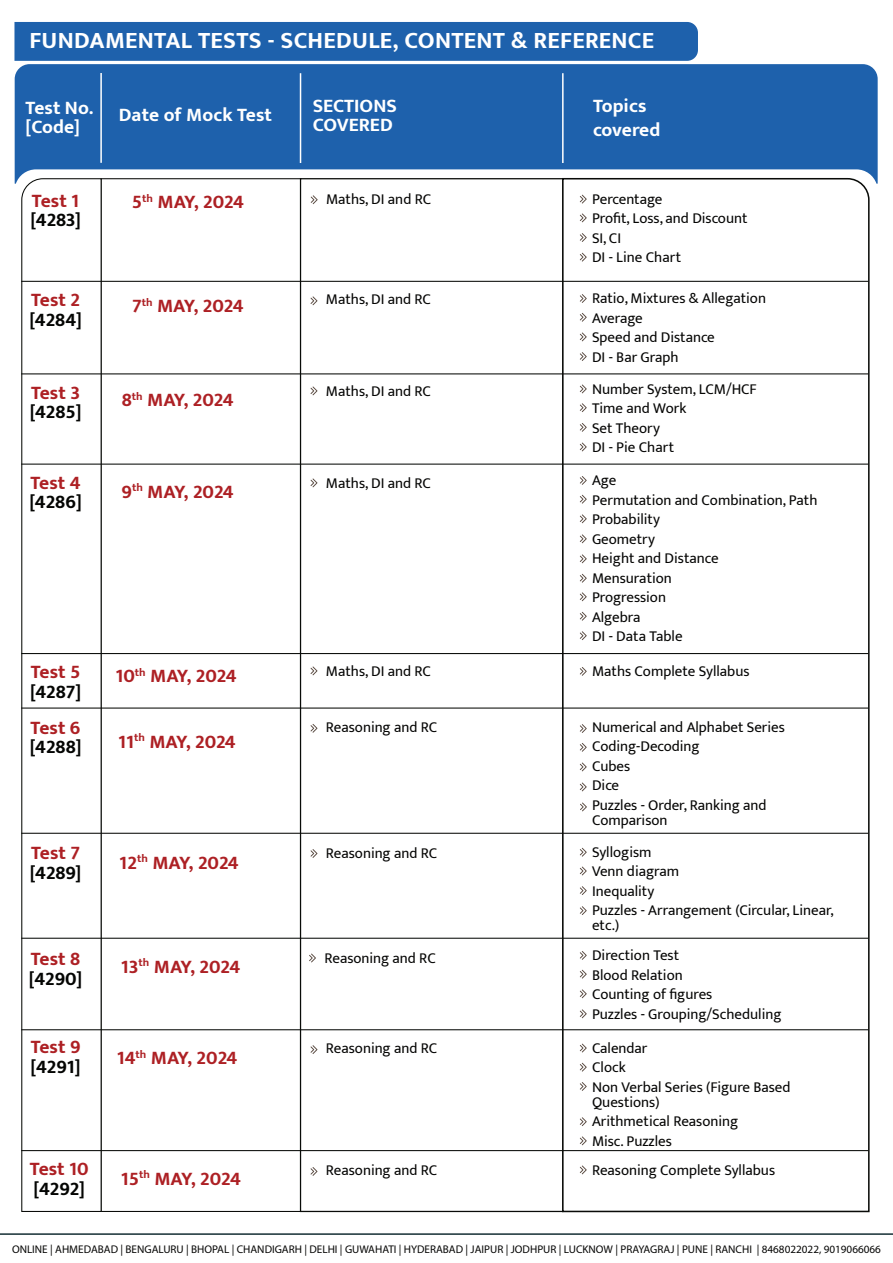
<style>
.page{position:relative;width:893px;height:1263px;background:#fff}
.page>*{position:absolute;margin:0;border:0;box-sizing:border-box;transform-origin:0 0}
.t1{font:700 24px "Mukta";letter-spacing:.01em;color:#fff}
.t2{font:700 19.5px "Mukta";color:#ad2024}
.t3{font:700 19.5px "Mukta";color:#040503}
.t4{font:700 19.5px/19.5px "Mukta";color:#fff}
.t5{font:15px/19.5px "Mukta";color:#050504}
.t6{font:11.1px "Myriad Pro";color:#050504}
</style>
<div class="page">
<hr style="left:0;top:1233px;width:893px;height:2px;background:#152e34">
<svg style="left:15px;top:64px;width:863px;height:120px;background:#2e6cb2"></svg>
<hr style="left:100px;top:73px;width:2px;height:90px;background:#fff">
<hr style="left:300px;top:73px;width:1px;height:90px;background:#fff">
<hr style="left:562px;top:73px;width:2px;height:90px;background:#fff">
<div style="left:14px;top:22px;width:684px;height:39px;background:#1e61ac"></div>
<div style="left:101px;top:178px;width:200px;height:1034px;background:#fff"></div>
<div style="left:300px;top:178px;width:263px;height:1034px;background:#fff;border:1px solid #090b08"></div>
<svg style="left:561px;top:177px;width:309px;height:1036px"></svg>
<svg style="left:21px;top:178px;width:81px;height:1034px"></svg>
<svg style="left:311px;top:195px;width:7px;height:9px"></svg>
<svg style="left:580px;top:195px;width:7px;height:9px"></svg>
<svg style="left:580px;top:213px;width:7px;height:9px"></svg>
<svg style="left:580px;top:233px;width:7px;height:9px"></svg>
<svg style="left:580px;top:253px;width:7px;height:9px"></svg>
<svg style="left:310px;top:478px;width:7px;height:9px"></svg>
<svg style="left:580px;top:476px;width:7px;height:9px"></svg>
<svg style="left:580px;top:495px;width:7px;height:9px"></svg>
<svg style="left:580px;top:514px;width:7px;height:9px"></svg>
<svg style="left:580px;top:534px;width:7px;height:9px"></svg>
<svg style="left:580px;top:631px;width:7px;height:9px"></svg>
<svg style="left:580px;top:612px;width:7px;height:9px"></svg>
<svg style="left:580px;top:592px;width:7px;height:9px"></svg>
<svg style="left:580px;top:574px;width:7px;height:9px"></svg>
<svg style="left:580px;top:554px;width:7px;height:9px"></svg>
<svg style="left:310px;top:1045px;width:7px;height:9px"></svg>
<svg style="left:580px;top:1043px;width:7px;height:9px"></svg>
<svg style="left:580px;top:1063px;width:7px;height:9px"></svg>
<svg style="left:580px;top:1082px;width:7px;height:9px"></svg>
<svg style="left:580px;top:1117px;width:7px;height:9px"></svg>
<svg style="left:580px;top:1136px;width:7px;height:9px"></svg>
<svg style="left:310px;top:1167px;width:7px;height:9px"></svg>
<svg style="left:580px;top:1165px;width:7px;height:9px"></svg>
<svg style="left:309px;top:953px;width:7px;height:9px"></svg>
<svg style="left:580px;top:951px;width:7px;height:9px"></svg>
<svg style="left:580px;top:970px;width:7px;height:9px"></svg>
<svg style="left:580px;top:989px;width:7px;height:9px"></svg>
<svg style="left:580px;top:1009px;width:7px;height:9px"></svg>
<svg style="left:310px;top:849px;width:7px;height:9px"></svg>
<svg style="left:580px;top:848px;width:7px;height:9px"></svg>
<svg style="left:580px;top:866px;width:7px;height:9px"></svg>
<svg style="left:580px;top:886px;width:7px;height:9px"></svg>
<svg style="left:580px;top:906px;width:7px;height:9px"></svg>
<svg style="left:310px;top:724px;width:7px;height:9px"></svg>
<svg style="left:580px;top:724px;width:7px;height:9px"></svg>
<svg style="left:580px;top:743px;width:7px;height:9px"></svg>
<svg style="left:580px;top:762px;width:7px;height:9px"></svg>
<svg style="left:580px;top:782px;width:7px;height:9px"></svg>
<svg style="left:580px;top:802px;width:7px;height:9px"></svg>
<svg style="left:310px;top:666px;width:7px;height:9px"></svg>
<svg style="left:580px;top:667px;width:7px;height:9px"></svg>
<svg style="left:310px;top:386px;width:7px;height:9px"></svg>
<svg style="left:580px;top:384px;width:7px;height:9px"></svg>
<svg style="left:580px;top:403px;width:7px;height:9px"></svg>
<svg style="left:580px;top:423px;width:7px;height:9px"></svg>
<svg style="left:580px;top:442px;width:7px;height:9px"></svg>
<svg style="left:310px;top:296px;width:7px;height:9px"></svg>
<svg style="left:580px;top:294px;width:7px;height:9px"></svg>
<svg style="left:580px;top:313px;width:7px;height:9px"></svg>
<svg style="left:580px;top:332px;width:7px;height:9px"></svg>
<svg style="left:580px;top:352px;width:7px;height:9px"></svg>
<hr style="left:21px;top:281px;width:847px;height:1px;background:#090b08">
<hr style="left:21px;top:373px;width:847px;height:1px;background:#090b08">
<hr style="left:21px;top:464px;width:847px;height:1px;background:#090b08">
<hr style="left:21px;top:653px;width:847px;height:1px;background:#090b08">
<hr style="left:21px;top:707px;width:847px;height:2px;background:#090b08">
<hr style="left:21px;top:833px;width:847px;height:1px;background:#090b08">
<hr style="left:21px;top:938px;width:847px;height:1px;background:#090b08">
<hr style="left:21px;top:1029px;width:847px;height:1px;background:#090b08">
<hr style="left:21px;top:1150px;width:847px;height:1px;background:#090b08">
<h1 class="t1" style="left:29px;top:26px;width:626px">FUNDAMENTAL TESTS - SCHEDULE, CONTENT &amp; REFERENCE</h1>
<h2 class="t4" style="left:26px;top:97px;width:69px">Test No. [Code]</h2>
<h2 class="t4" style="left:119px;top:105px;width:155px">Date of Mock Test</h2>
<h2 class="t4" style="left:593px;top:93px;width:69px;line-height:24px">Topics covered</h2>
<h2 class="t4" style="left:313px;top:95px;width:86px">SECTIONS<br>COVERED</h2>
<h2 class="t2" style="left:32px;top:189px;width:49px">Test 1</h2>
<h2 class="t3" style="left:30px;top:208px;width:52px">[4283]</h2>
<h2 class="t2" style="left:132px;top:190px;width:114px">5<sup>th</sup> MAY, 2024</h2>
<p class="t5" style="left:326px;top:189px;width:107px">Maths, DI and RC</p>
<p class="t5" style="left:592px;top:189px;width:157px">Percentage<br>Profit, Loss, and Discount<br>SI, CI<br>DI - Line Chart</p>
<h2 class="t2" style="left:31px;top:288px;width:50px">Test 2</h2>
<h2 class="t3" style="left:29px;top:308px;width:54px">[4284]</h2>
<h2 class="t2" style="left:132px;top:294px;width:113px">7<sup>th</sup> MAY, 2024</h2>
<p class="t5" style="left:326px;top:289px;width:107px">Maths, DI and RC</p>
<p class="t5" style="left:592px;top:288px;width:175px">Ratio, Mixtures &amp; Allegation<br>Average<br>Speed and Distance<br>DI - Bar Graph</p>
<h2 class="t2" style="left:31px;top:380px;width:51px">Test 3</h2>
<h2 class="t3" style="left:30px;top:400px;width:53px">[4285]</h2>
<h2 class="t2" style="left:122px;top:388px;width:113px">8<sup>th</sup> MAY, 2024</h2>
<p class="t5" style="left:326px;top:381px;width:107px">Maths, DI and RC</p>
<p class="t5" style="left:592px;top:379px;width:166px">Number System, LCM/HCF<br>Time and Work<br>Set Theory<br>DI - Pie Chart</p>
<h2 class="t2" style="left:31px;top:471px;width:52px">Test 4</h2>
<h2 class="t3" style="left:29px;top:490px;width:54px">[4286]</h2>
<h2 class="t2" style="left:121px;top:479px;width:114px">9<sup>th</sup> MAY, 2024</h2>
<p class="t5" style="left:326px;top:473px;width:107px">Maths, DI and RC</p>
<p class="t5" style="left:592px;top:470px;width:227px">Age<br>Permutation and Combination, Path<br>Probability<br>Geometry<br>Height and Distance<br>Mensuration<br>Progression<br>Algebra<br>DI - Data Table</p>
<h2 class="t2" style="left:31px;top:660px;width:51px">Test 5</h2>
<h2 class="t3" style="left:30px;top:680px;width:53px">[4287]</h2>
<h2 class="t2" style="left:115px;top:664px;width:123px">10<sup>th</sup> MAY, 2024</h2>
<p class="t5" style="left:326px;top:661px;width:107px">Maths, DI and RC</p>
<p class="t5" style="left:592px;top:661px;width:159px">Maths Complete Syllabus</p>
<h2 class="t2" style="left:31px;top:716px;width:51px">Test 6</h2>
<h2 class="t3" style="left:30px;top:735px;width:53px">[4288]</h2>
<h2 class="t2" style="left:118px;top:730px;width:119px">11<sup>th</sup> MAY, 2024</h2>
<p class="t5" style="left:326px;top:717px;width:113px">Reasoning and RC</p>
<p class="t5" style="left:592px;top:717px;width:194px">Numerical and Alphabet Series<br>Coding-Decoding<br>Cubes<br>Dice<br>Puzzles - Order, Ranking and</p>
<p class="t5" style="left:592px;top:810px;width:77px">Comparison</p>
<h2 class="t2" style="left:31px;top:841px;width:50px">Test 7</h2>
<h2 class="t3" style="left:30px;top:860px;width:53px">[4289]</h2>
<h2 class="t2" style="left:119px;top:851px;width:121px">12<sup>th</sup> MAY, 2024</h2>
<p class="t5" style="left:326px;top:843px;width:113px">Reasoning and RC</p>
<p class="t5" style="left:592px;top:842px;width:243px">Syllogism<br>Venn diagram<br>Inequality<br>Puzzles - Arrangement (Circular, Linear,</p>
<p class="t5" style="left:592px;top:915px;width:29px">etc.)</p>
<h2 class="t2" style="left:31px;top:947px;width:51px">Test 8</h2>
<h2 class="t3" style="left:29px;top:967px;width:55px">[4290]</h2>
<h2 class="t2" style="left:121px;top:954px;width:121px">13<sup>th</sup> MAY, 2024</h2>
<p class="t5" style="left:324px;top:948px;width:113px">Reasoning and RC</p>
<p class="t5" style="left:592px;top:945px;width:191px">Direction Test<br>Blood Relation<br>Counting of figures<br>Puzzles - Grouping/Scheduling</p>
<h2 class="t2" style="left:31px;top:1035px;width:51px">Test 9</h2>
<h2 class="t3" style="left:31px;top:1055px;width:51px">[4291]</h2>
<h2 class="t2" style="left:117px;top:1046px;width:122px">14<sup>th</sup> MAY, 2024</h2>
<p class="t5" style="left:326px;top:1038px;width:113px">Reasoning and RC</p>
<p class="t5" style="left:592px;top:1038px;width:200px">Calendar<br>Clock<br>Non Verbal Series (Figure Based</p>
<p class="t5" style="left:592px;top:1092px;width:148px">Questions)<br>Arithmetical Reasoning<br>Misc. Puzzles</p>
<h2 class="t2" style="left:30px;top:1157px;width:60px">Test 10</h2>
<h2 class="t3" style="left:34px;top:1176px;width:53px">[4292]</h2>
<h2 class="t2" style="left:121px;top:1167px;width:122px">15<sup>th</sup> MAY, 2024</h2>
<p class="t5" style="left:326px;top:1160px;width:113px">Reasoning and RC</p>
<p class="t5" style="left:592px;top:1160px;width:185px">Reasoning Complete Syllabus</p>
<p class="t6" style="left:12px;top:1242px;width:870px">ONLINE | AHMEDABAD | BENGALURU | BHOPAL | CHANDIGARH | DELHI | GUWAHATI | HYDERABAD | JAIPUR | JODHPUR | LUCKNOW | PRAYAGRAJ | PUNE | RANCHI | 8468022022, 9019066066</p>
</div>
